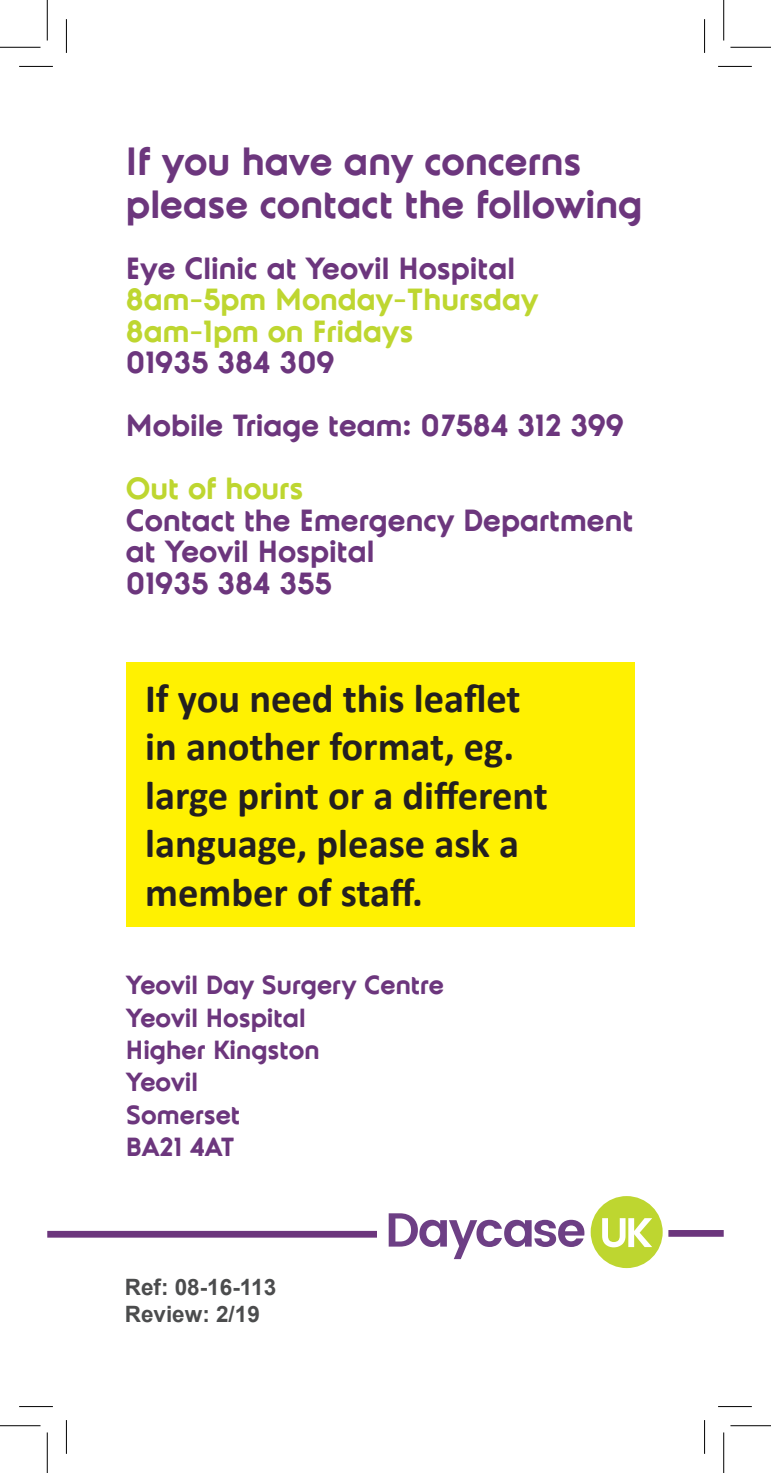
<style>
.page{position:relative;width:771px;height:1473px;background:#fff}
.page>*{position:absolute;margin:0;border:0;box-sizing:border-box;transform-origin:0 0}
.t1{font:700 40.5px/48.6px "Calibri";color:#231f20}
.t2{font:700 40.5px/42.8px "Universal Doomsday";color:#6c367d}
.t3{font:700 31.5px/31.5px "Universal Doomsday";color:#6c367d}
.t4{font:700 31.5px/31.5px "Universal Doomsday";color:#bed630}
.t5{font:700 27px/32.4px "Universal Doomsday";color:#6c367d}
.t6{font:700 22.5px/27px "Arial";color:#4b4c4d}
</style>
<div class="page">
<div style="left:126px;top:662px;width:509px;height:264px;background:#fff101"></div>
<div style="left:590px;top:1195px;width:72px;height:72px;background:#bed630;border-radius:50%"></div>
<svg style="left:388px;top:1213px;width:196px;height:45px"></svg>
<svg style="left:602px;top:1218px;width:50px;height:29px"></svg>
<div style="left:47px;top:1230px;width:330px;height:7px;background:#6c367d"></div>
<div style="left:668px;top:1229px;width:55px;height:7px;background:#6c367d"></div>
<hr style="left:19px;top:66px;width:34px;height:1px;background:#000">
<hr style="left:718px;top:66px;width:33px;height:1px;background:#000">
<hr style="left:19px;top:1405px;width:34px;height:1px;background:#000">
<hr style="left:718px;top:1405px;width:33px;height:1px;background:#000">
<hr style="left:66px;top:19px;width:1px;height:34px;background:#000">
<hr style="left:66px;top:1419px;width:1px;height:34px;background:#000">
<hr style="left:704px;top:19px;width:1px;height:34px;background:#000">
<hr style="left:704px;top:1419px;width:1px;height:34px;background:#000">
<hr style="left:0;top:47px;width:40px;height:1px;background:#000">
<hr style="left:730px;top:47px;width:41px;height:1px;background:#000">
<hr style="left:0;top:1425px;width:40px;height:1px;background:#000">
<hr style="left:730px;top:1425px;width:41px;height:1px;background:#000">
<hr style="left:47px;top:0;width:1px;height:40px;background:#000">
<hr style="left:47px;top:1432px;width:1px;height:40px;background:#000">
<hr style="left:723px;top:0;width:1px;height:40px;background:#000">
<hr style="left:723px;top:1432px;width:1px;height:40px;background:#000">
<p class="t2" style="left:126px;top:142px;width:518px">If you have any concerns please contact the following</p>
<p class="t3" style="left:126px;top:254px;width:390px">Eye Clinic at Yeovil Hospital</p>
<p class="t4" style="left:126px;top:285px;width:414px">8am–5pm Monday–Thursday<br>8am–1pm on Fridays</p>
<p class="t3" style="left:126px;top:332px;width:500px;line-height:63px">01935 384 309<br>Mobile Triage team: 07584 312 399</p>
<p class="t4" style="left:126px;top:474px;width:179px">Out of hours</p>
<p class="t3" style="left:126px;top:506px;width:508px">Contact the Emergency Department at Yeovil Hospital<br>01935 384 355</p>
<p class="t1" style="left:145px;top:673px;width:404px">If you need this leaflet in another format, eg. large print or a different language, please ask a member of staff.</p>
<p class="t5" style="left:126px;top:970px;width:320px">Yeovil Day Surgery Centre<br>Yeovil Hospital<br>Higher Kingston<br>Yeovil<br>Somerset<br>BA21 4AT</p>
<p class="t6" style="left:125px;top:1274px;width:153px">Ref: 08-16-113<br>Review: 2/19</p>
</div>
